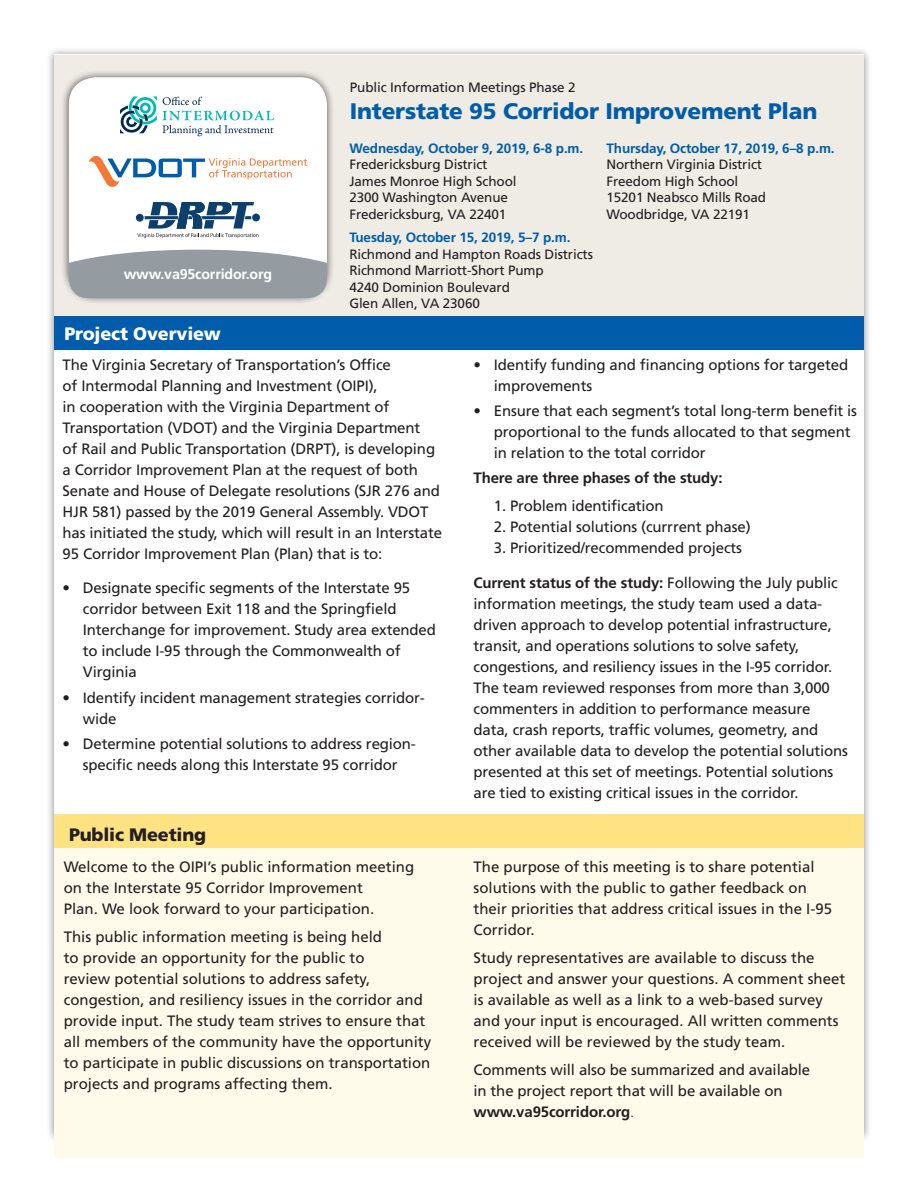
<style>
.page{position:relative;width:918px;height:1188px;background:#fff}
.page>*{position:absolute;margin:0;border:0;box-sizing:border-box;transform-origin:0 0}
.t1{font:900 22.5px "Frutiger LT Std";letter-spacing:-.01em;color:#015dab}
.t2{font:900 18px "Frutiger LT Std";letter-spacing:-.01em;color:#fff}
.t3{font:900 18px "Frutiger LT Std";letter-spacing:-.01em;color:#231f20}
.Brochure_Body_10pt_1{font:15px/21px "Frutiger LT Std";letter-spacing:-.01em;color:#231f20}
.Brochure_Body_10pt_1-2{font:700 15px "Frutiger LT Std";letter-spacing:-.01em;color:#231f20}
.t4{font:700 14.25px "Frutiger LT Std";letter-spacing:-.01em;color:#fff}
.t5{font:13.5px "Frutiger LT Std";letter-spacing:-.01em;color:#231f20}
.t6{font:700 13.5px "Frutiger LT Std";letter-spacing:-.01em;color:#015dab}
.s1{font-weight:700}
.s2{font-weight:300}
</style>
<div class="page">
<div style="left:46px;top:47px;width:826px;height:1096px;background:#231f20;opacity:.5"></div>
<div style="left:54px;top:55px;width:810px;height:1080px;background:#fff"></div>
<div style="left:54px;top:55px;width:810px;height:270px;background:#efebe5"></div>
<div style="left:54px;top:835px;width:810px;height:323px;background:#fefbeb"></div>
<div style="left:54px;top:815px;width:810px;height:33px;background:#ffe383"></div>
<div style="left:54px;top:316px;width:810px;height:34px;background:#015dab"></div>
<div style="left:61px;top:69px;width:274px;height:236px;background:#231f20;opacity:.75"></div>
<div style="left:69px;top:77px;width:258px;height:220px;background:#fff;border-radius:27px"></div>
<svg style="left:89px;top:155px;width:218px;height:32px"></svg>
<svg style="left:69px;top:250px;width:258px;height:48px;background:#9ea4a8"></svg>
<svg style="left:120px;top:96px;width:154px;height:40px"></svg>
<div style="left:252px;top:214px;width:8px;height:7px;background:#0c3f6c;border-radius:50%"></div>
<svg style="left:137px;top:202px;width:121px;height:36px"></svg>
<p class="t5" style="left:350px;top:79px;width:227px">Public Information Meetings Phase 2</p>
<p class="t1" style="left:350px;top:97px;width:469px">Interstate 95 Corridor Improvement Plan</p>
<p class="t4" style="left:124px;top:266px;width:150px">www.va95corridor.org</p>
<p class="t6" style="left:349px;top:140px;width:235px">Wednesday, October 9, 2019, 6-8 p.m.</p>
<p class="t5" style="left:349px;top:157px;width:140px">Fredericksburg District</p>
<p class="t5" style="left:349px;top:173px;width:169px">James Monroe High School</p>
<p class="t5" style="left:349px;top:190px;width:160px">2300 Washington Avenue</p>
<p class="t5" style="left:349px;top:206px;width:158px">Fredericksburg, VA 22401</p>
<p class="t6" style="left:349px;top:230px;width:223px">Tuesday, October 15, 2019, 5–7 p.m.</p>
<p class="t5" style="left:349px;top:246px;width:245px">Richmond and Hampton Roads Districts</p>
<p class="t5" style="left:349px;top:263px;width:196px">Richmond Marriott-Short Pump</p>
<p class="t5" style="left:349px;top:279px;width:162px">4240 Dominion Boulevard</p>
<p class="t5" style="left:349px;top:296px;width:132px">Glen Allen, VA 23060</p>
<p class="t6" style="left:607px;top:140px;width:230px">Thursday, October 17, 2019, 6–8 p.m.</p>
<p class="t5" style="left:607px;top:157px;width:157px">Northern Virginia District</p>
<p class="t5" style="left:607px;top:173px;width:133px">Freedom High School</p>
<p class="t5" style="left:607px;top:190px;width:161px">15201 Neabsco Mills Road</p>
<p class="t5" style="left:607px;top:206px;width:145px">Woodbridge, VA 22191</p>
<p class="t2" style="left:64px;top:322px;width:158px">Project Overview</p>
<p class="Brochure_Body_10pt_1" style="left:63px;top:354px;width:381px">The Virginia Secretary of Transportation’s Office<br>of Intermodal Planning and Investment (OIPI),<br>in cooperation with the Virginia Department of Transportation (VDOT) and the Virginia Department<br>of Rail and Public Transportation (DRPT), is developing a Corridor Improvement Plan at the request of both Senate and House of Delegate resolutions (SJR 276 and HJR 581) passed by the 2019 General Assembly. VDOT has initiated the study, which will result in an Interstate 95 Corridor Improvement Plan (Plan) that is to:</p>
<p class="Brochure_Body_10pt_1" style="left:83px;top:578px;width:355px;text-indent:-20px">• Designate specific segments of the Interstate 95 corridor between Exit 118 and the Springfield Interchange for improvement. Study area extended to include I-95 through the Commonwealth of Virginia</p>
<p class="Brochure_Body_10pt_1" style="left:83px;top:687px;width:343px;text-indent:-20px">• Identify incident management strategies corridor&shy;wide</p>
<p class="Brochure_Body_10pt_1" style="left:63px;top:733px;width:355px;text-align:center">• Determine potential solutions to address region&shy;specific needs along this Interstate 95 corridor</p>
<p class="t3" style="left:69px;top:824px;width:139px">Public Meeting</p>
<p class="Brochure_Body_10pt_1" style="left:64px;top:856px;width:352px">Welcome to the OIPI’s public information meeting on the Interstate 95 Corridor Improvement<br>Plan. We look forward to your participation.</p>
<p class="Brochure_Body_10pt_1" style="left:64px;top:926px;width:369px">This public information meeting is being held<br>to provide an opportunity for the public to<br>review potential solutions to address safety, congestion, and resiliency issues in the corridor and provide input. The study team strives to ensure that all members of the community have the opportunity to participate in public discussions on transportation projects and programs affecting them.</p>
<p class="Brochure_Body_10pt_1" style="left:494px;top:354px;width:356px;text-indent:-20px">• Identify funding and financing options for targeted improvements</p>
<p class="Brochure_Body_10pt_1" style="left:494px;top:400px;width:365px;text-indent:-20px">• Ensure that each segment’s total long-term benefit is proportional to the funds allocated to that segment in relation to the total corridor</p>
<p class="Brochure_Body_10pt_1-2" style="left:474px;top:469px;width:251px">There are three phases of the study:</p>
<p class="Brochure_Body_10pt_1" style="left:494px;top:496px;width:171px">1. Problem identification</p>
<p class="Brochure_Body_10pt_1" style="left:494px;top:517px;width:258px">2. Potential solutions (currrent phase)</p>
<p class="Brochure_Body_10pt_1" style="left:494px;top:538px;width:250px">3. Prioritized/recommended projects</p>
<p class="Brochure_Body_10pt_1" style="left:474px;top:572px;width:376px"><span class="s1">Current status of the study:</span> Following the July public information meetings, the study team used a data&shy;driven approach to develop potential infrastructure, transit, and operations solutions to solve safety, congestions, and resiliency issues in the I-95 corridor.<br>The team reviewed responses from more than 3,000 commenters in addition to performance measure data, crash reports, traffic volumes, geometry, and other available data to develop the potential solutions presented at this set of meetings. Potential solutions are tied to existing critical issues in the corridor.</p>
<p class="Brochure_Body_10pt_1" style="left:474px;top:856px;width:360px">The purpose of this meeting is to share potential solutions with the public to gather feedback on their priorities that address critical issues in the I-95<br>Corridor.</p>
<p class="Brochure_Body_10pt_1" style="left:474px;top:947px;width:373px">Study representatives are available to discuss the project and answer your questions. A comment sheet is available as well as a link to a web-based survey and your input is encouraged. All written comments received will be reviewed by the study team.</p>
<p class="Brochure_Body_10pt_1" style="left:474px;top:1059px;width:338px">Comments will also be summarized and available in the project report that will be available on <span class="s1">www.va95corridor.org</span><span class="s2">.</span></p>
</div>
